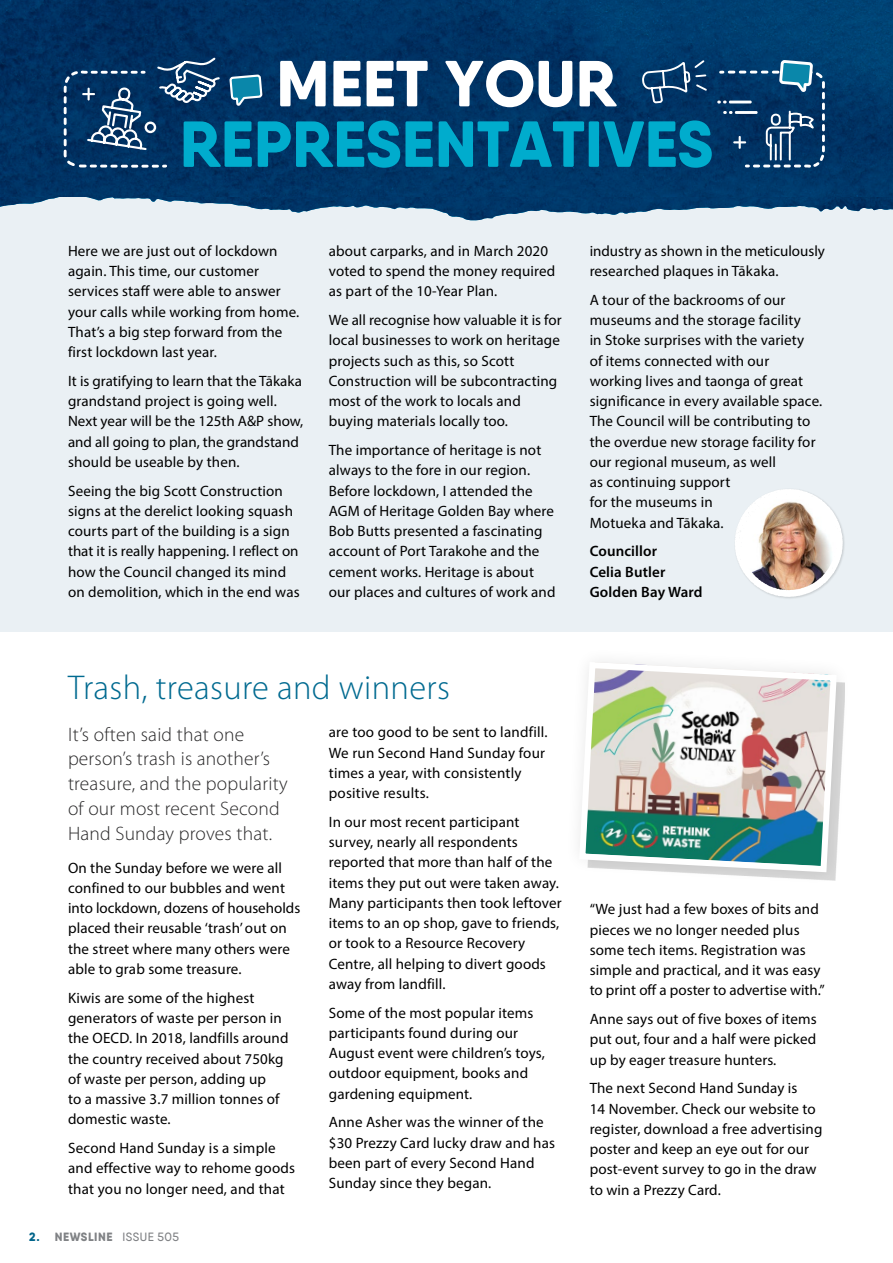
<style>
.page{position:relative;width:893px;height:1263px;background:#fff}
.page>*{position:absolute;margin:0;border:0;box-sizing:border-box;transform-origin:0 0}
.t1{font:800 64.95px "Qanelas Soft DEMO";color:#00accd}
.t2{font:800 64.95px "Qanelas Soft DEMO";color:#fff}
.t3{font:300 34.5px "Myriad Pro";letter-spacing:.01em;color:#006a90}
.t4{font:300 19.5px/24.8px "Myriad Pro";letter-spacing:.01em;color:#292829}
.t5{font:15px/20.2px "Myriad Pro";letter-spacing:.01em;color:#000}
.t6{font:600 15px/20.2px "Myriad Pro";letter-spacing:.01em;color:#000}
.t7{font:800 12px "Qanelas Soft DEMO";letter-spacing:.045em;color:#808285}
.s1{color:#00648a}
.s2{font-weight:500}
</style>
<div class="page">
<div style="left:0;top:183px;width:893px;height:448px;background:#eaf0f4"></div>
<svg style="left:238px;top:197px;width:655px;height:24px"></svg>
<img style="left:0;top:197px;width:238px;height:10px">
<img style="left:0;top:0;width:893px;height:197px">
<svg style="left:641px;top:19px;width:67px;height:85px;background:#134774"></svg>
<svg style="left:228px;top:74px;width:35px;height:33px"></svg>
<svg style="left:717px;top:59px;width:109px;height:110px;background:#1f4f7a"></svg>
<svg style="left:62px;top:56px;width:159px;height:113px;background:#1d4873"></svg>
<div style="left:734px;top:488px;width:111px;height:111px;background:#000;opacity:.15"></div>
<img style="left:735px;top:489px;width:108px;height:108px">
<svg style="left:731px;top:682px;width:114px;height:199px"></svg>
<img style="left:579px;top:661px;width:261px;height:214px">
<h1 class="t2" style="left:276px;top:54px;width:342px">MEET YOUR</h1>
<h1 class="t1" style="left:180px;top:115px;width:535px">REPRESENTATIVES</h1>
<p class="t5" style="left:68px;top:240px;width:233px">Here we are just out of lockdown again. This time, our customer services staff were able to answer your calls while working from home.<br>That’s a big step forward from the first lockdown last year.</p>
<p class="t5" style="left:68px;top:370px;width:237px">It is gratifying to learn that the Tākaka grandstand project is going well.<br>Next year will be the 125th A&amp;P show, and all going to plan, the grandstand should be useable by then.</p>
<p class="t5" style="left:68px;top:480px;width:233px">Seeing the big Scott Construction signs at the derelict looking squash courts part of the building is a sign that it is really happening. I reflect on how the Council changed its mind on demolition, which in the end was</p>
<p class="t5" style="left:329px;top:240px;width:228px">about carparks, and in March 2020 voted to spend the money required as part of the 10-Year Plan.</p>
<p class="t5" style="left:329px;top:310px;width:234px">We all recognise how valuable it is for local businesses to work on heritage projects such as this, so Scott Construction will be subcontracting most of the work to locals and buying materials locally too.</p>
<p class="t5" style="left:329px;top:440px;width:228px">The importance of heritage is not always to the fore in our region.<br>Before lockdown, I attended the<br>AGM of Heritage Golden Bay where<br>Bob Butts presented a fascinating account of Port Tarakohe and the cement works. Heritage is about our places and cultures of work and</p>
<p class="t5" style="left:590px;top:240px;width:237px">industry as shown in the meticulously researched plaques in Tākaka.</p>
<p class="t5" style="left:590px;top:289px;width:234px">A tour of the backrooms of our museums and the storage facility<br>in Stoke surprises with the variety<br>of items connected with our working lives and taonga of great significance in every available space.<br>The Council will be contributing to the overdue new storage facility for our regional museum, as well<br>as continuing support<br>for the museums in<br>Motueka and Tākaka.</p>
<p class="t6" style="left:590px;top:541px;width:114px">Councillor<br>Celia Butler<br>Golden Bay Ward</p>
<h2 class="t3" style="left:68px;top:667px;width:383px">Trash, treasure and winners</h2>
<h3 class="t4" style="left:68px;top:722px;width:221px">It’s often said that one person’s trash is another’s treasure, and the popularity of our most recent Second<br>Hand Sunday proves that.</h3>
<p class="t5" style="left:68px;top:857px;width:234px">On the Sunday before we were all confined to our bubbles and went into lockdown, dozens of households placed their reusable ‘trash’ out on the street where many others were able to grab some treasure.</p>
<p class="t5" style="left:68px;top:987px;width:222px">Kiwis are some of the highest generators of waste per person in the OECD. In 2018, landfills around the country received about 750kg of waste per person, adding up<br>to a massive 3.7 million tonnes of domestic waste.</p>
<p class="t5" style="left:68px;top:1137px;width:229px">Second Hand Sunday is a simple and effective way to rehome goods that you no longer need, and that</p>
<p class="t5" style="left:329px;top:722px;width:220px">are too good to be sent to landfill.<br>We run Second Hand Sunday four times a year, with consistently positive results.</p>
<p class="t5" style="left:329px;top:811px;width:234px">In our most recent participant survey, nearly all respondents reported that more than half of the items they put out were taken away.<br>Many participants then took leftover items to an op shop, gave to friends, or took to a Resource Recovery<br>Centre, all helping to divert goods away from landfill.</p>
<p class="t5" style="left:329px;top:1002px;width:217px">Some of the most popular items participants found during our<br>August event were children’s toys, outdoor equipment, books and gardening equipment.</p>
<p class="t5" style="left:329px;top:1112px;width:228px">Anne Asher was the winner of the $30 Prezzy Card lucky draw and has been part of every Second Hand<br>Sunday since they began.</p>
<p class="t7" style="left:29px;top:1231px;width:152px"><span class="s1">2.</span> NEWSLINE <span class="s2">ISSUE 505</span></p>
<p class="t5" style="left:590px;top:899px;width:236px">“We just had a few boxes of bits and pieces we no longer needed plus some tech items. Registration was simple and practical, and it was easy to print off a poster to advertise with.”</p>
<p class="t5" style="left:590px;top:1009px;width:229px;text-align:justify">Anne says out of five boxes of items put out, four and a half were picked up by eager treasure hunters.</p>
<p class="t5" style="left:590px;top:1078px;width:234px">The next Second Hand Sunday is<br>14 November. Check our website to register, download a free advertising poster and keep an eye out for our post-event survey to go in the draw to win a Prezzy Card.</p>
</div>
